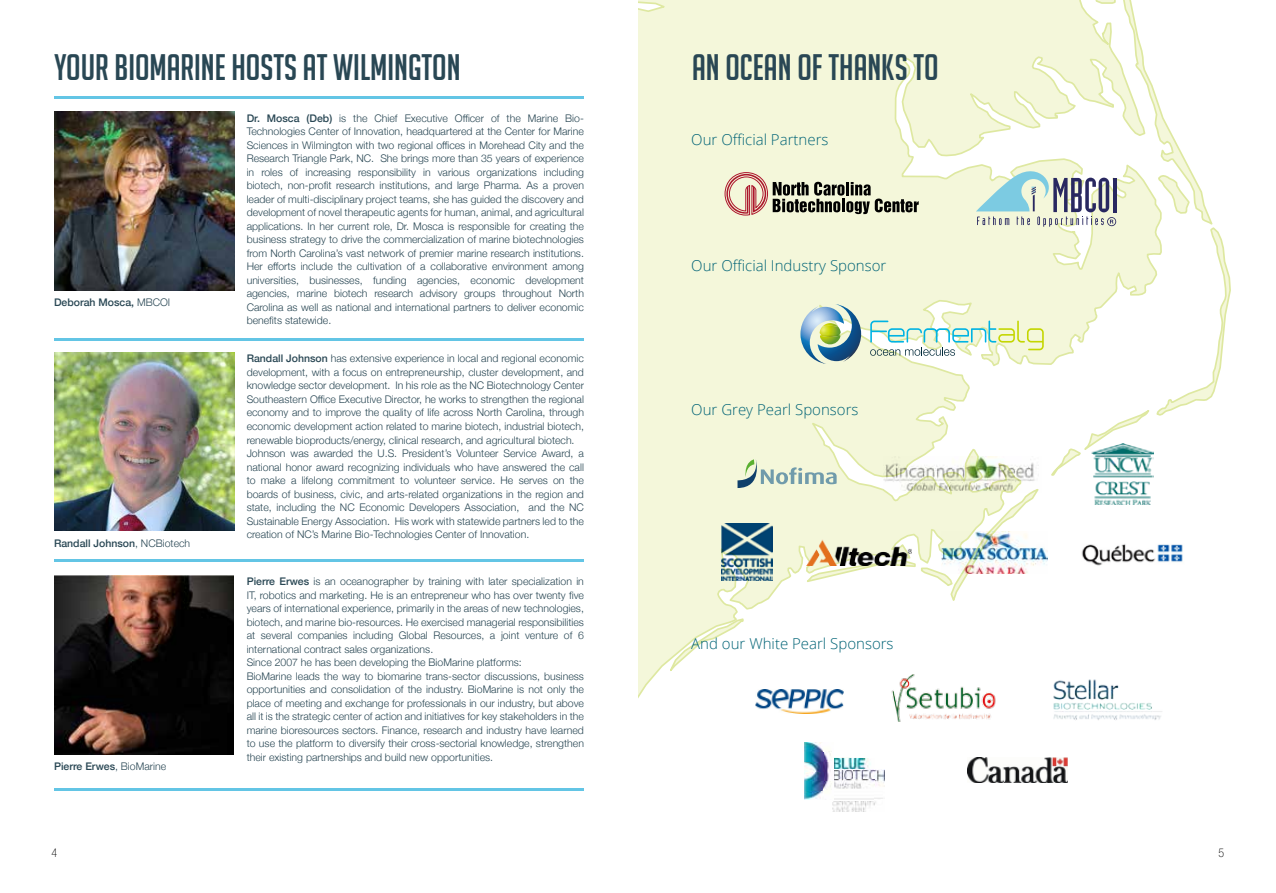
<style>
.page{position:relative;width:1276px;height:893px;background:#fff}
.page>*{position:absolute;margin:0;border:0;box-sizing:border-box;transform-origin:0 0}
.t1{font:36px "Big Noodle Titling";color:#294754}
.t2{font:300 15px "Open Sans";color:#006376}
.t3{font:100 condensed 12px "Helvetica Neue";color:#000}
.t4{font:300 10.5px/13.5px "Helvetica Neue";color:#294754}
.t5{font:500 10.5px "Helvetica Neue";color:#294754}
.s1{font-weight:500}
.s2{font-weight:300}
</style>
<div class="page">
<svg style="left:638px;top:0;width:277px;height:722px"></svg>
<svg style="left:725px;top:0;width:506px;height:605px"></svg>
<img style="left:883px;top:456px;width:158px;height:37px">
<img style="left:833px;top:757px;width:20px;height:55px">
<img style="left:853px;top:759px;width:21px;height:53px">
<img style="left:874px;top:769px;width:10px;height:37px">
<img style="left:804px;top:742px;width:28px;height:58px">
<img style="left:967px;top:758px;width:100px;height:24px">
<img style="left:941px;top:531px;width:107px;height:42px">
<img style="left:1053px;top:679px;width:109px;height:41px">
<img style="left:1091px;top:443px;width:62px;height:61px">
<img style="left:868px;top:675px;width:128px;height:46px">
<img style="left:721px;top:523px;width:52px;height:58px">
<img style="left:1073px;top:534px;width:119px;height:36px">
<img style="left:755px;top:690px;width:88px;height:23px">
<img style="left:807px;top:539px;width:104px;height:26px">
<img style="left:54px;top:112px;width:180px;height:178px">
<img style="left:54px;top:352px;width:180px;height:179px">
<img style="left:54px;top:575px;width:179px;height:179px">
<hr style="left:54px;top:338px;width:530px;height:3px;background:#63c5e5">
<hr style="left:54px;top:97px;width:530px;height:2px;background:#63c5e5">
<hr style="left:54px;top:560px;width:530px;height:2px;background:#63c5e5">
<hr style="left:54px;top:789px;width:530px;height:2px;background:#63c5e5">
<h1 class="t1" style="left:54px;top:48px;width:408px">YOUR BIOMARINE HOSTS AT WILMINGTON</h1>
<p class="t4" style="left:247px;top:111px;width:339px;text-align:justify"><span class="s1">Dr. Mosca (Deb)</span> is the Chief Executive Officer of the Marine Bio-Technologies Center of Innovation, headquartered at the Center for Marine Sciences in Wilmington with two regional offices in Morehead City and the Research Triangle Park, NC. She brings more than 35 years of experience in roles of increasing responsibility in various organizations including biotech, non-profit research institutions, and large Pharma. As a proven leader of multi‐disciplinary project teams, she has guided the discovery and development of novel therapeutic agents for human, animal, and agricultural applications. In her current role, Dr. Mosca is responsible for creating the business strategy to drive the commercialization of marine biotechnologies from North Carolina’s vast network of premier marine research institutions.<br>Her efforts include the cultivation of a collaborative environment among universities, businesses, funding agencies, economic development agencies, marine biotech research advisory groups throughout North Carolina as well as national and international partners to deliver economic benefits statewide.</p>
<p class="t5" style="left:54px;top:294px;width:118px">Deborah Mosca, <span class="s2">MBCOI</span></p>
<p class="t5" style="left:54px;top:534px;width:138px">Randall Johnson<span class="s2">, NCBiotech</span></p>
<p class="t5" style="left:54px;top:758px;width:114px">Pierre Erwes<span class="s2">, BioMarine</span></p>
<p class="t4" style="left:247px;top:351px;width:339px"><span class="s1">Randall Johnson</span> has extensive experience in local and regional economic development, with a focus on entrepreneurship, cluster development, and knowledge sector development. In his role as the NC Biotechnology Center Southeastern Office Executive Director, he works to strengthen the regional economy and to improve the quality of life across North Carolina, through economic development action related to marine biotech, industrial biotech, renewable bioproducts/energy, clinical research, and agricultural biotech.<br>Johnson was awarded the U.S. President’s Volunteer Service Award, a national honor award recognizing individuals who have answered the call to make a lifelong commitment to volunteer service. He serves on the boards of business, civic, and arts-related organizations in the region and state, including the NC Economic Developers Association, and the NC Sustainable Energy Association. His work with statewide partners led to the creation of NC’s Marine Bio-Technologies Center of Innovation.</p>
<p class="t4" style="left:247px;top:574px;width:339px"><span class="s1">Pierre Erwes</span> is an oceanographer by training with later specialization in IT, robotics and marketing. He is an entrepreneur who has over twenty five years of international experience, primarily in the areas of new technologies, biotech, and marine bio-resources. He exercised managerial responsibilities at several companies including Global Resources, a joint venture of 6 international contract sales organizations.<br>Since 2007 he has been developing the BioMarine platforms:<br>BioMarine leads the way to biomarine trans-sector discussions, business opportunities and consolidation of the industry. BioMarine is not only the place of meeting and exchange for professionals in our industry, but above all it is the strategic center of action and initiatives for key stakeholders in the marine bioresources sectors. Finance, research and industry have learned to use the platform to diversify their cross-sectorial knowledge, strengthen their existing partnerships and build new opportunities.</p>
<h1 class="t1" style="left:692px;top:48px;width:248px">AN OCEAN OF THANKS TO</h1>
<h2 class="t2" style="left:691px;top:130px;width:139px">Our Official Partners</h2>
<h2 class="t2" style="left:691px;top:256px;width:197px">Our Official Industry Sponsor</h2>
<h2 class="t2" style="left:691px;top:400px;width:169px">Our Grey Pearl Sponsors</h2>
<h2 class="t2" style="left:691px;top:634px;width:204px">And our White Pearl Sponsors</h2>
<p class="t3" style="left:52px;top:845px;width:7px">4</p>
<p class="t3" style="left:1218px;top:845px;width:7px">5</p>
</div>
